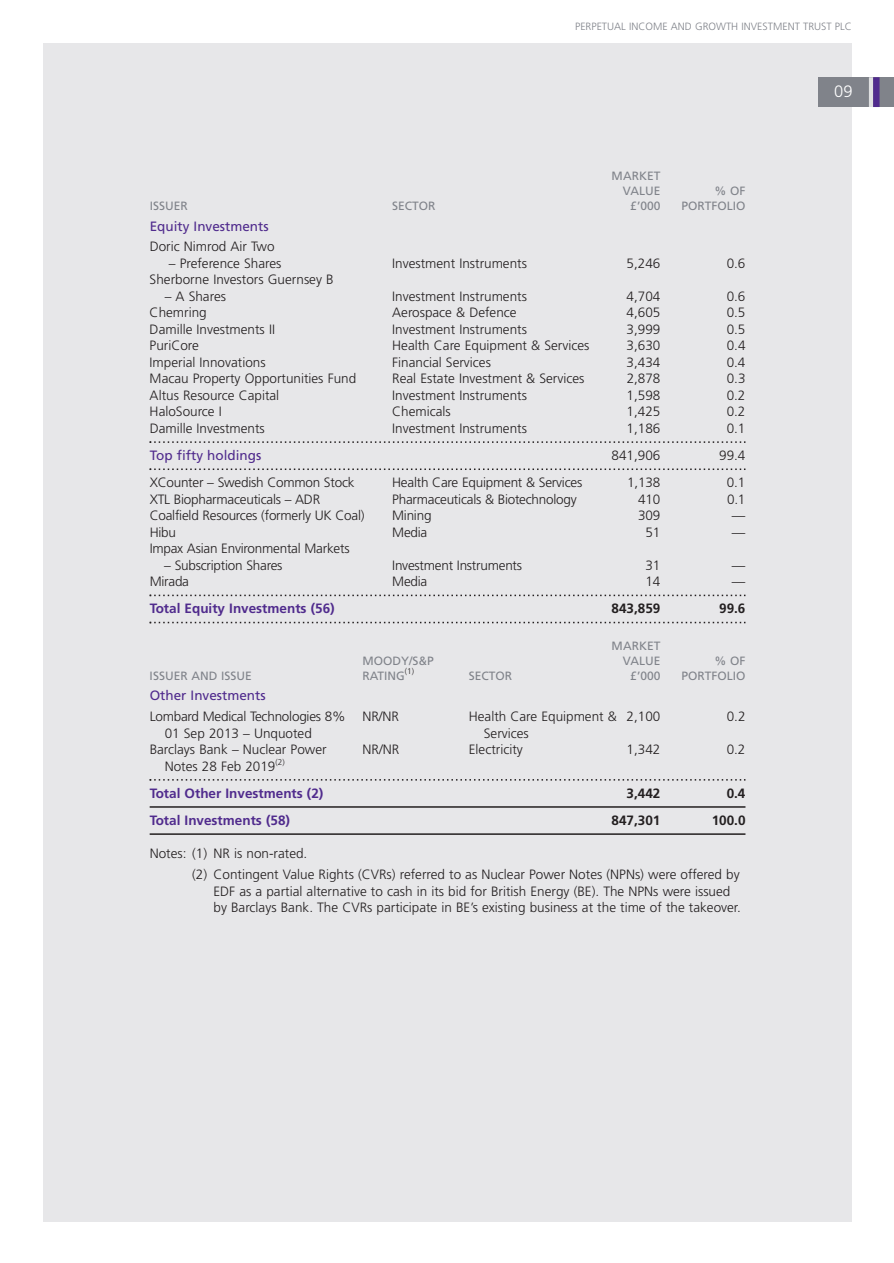
<style>
.page{position:relative;width:894px;height:1263px;background:#fff}
.page>*{position:absolute;margin:0;border:0;box-sizing:border-box;transform-origin:0 0}
.t1{font:300 16.5px "Frutiger";color:#fff}
.t2{font:300 13.5px/20.7px "Frutiger";color:#231f20}
.t3{font:700 13.5px/27.2px "Frutiger";color:#502b8d}
.t4{font:13.5px/20.7px "Frutiger";color:#502b8d}
.t5{font:700 13.5px "Frutiger";color:#231f20}
.t6{font:12px/15px "Frutiger";color:#80838a;text-align:right}
.t7{font:300 10.5px "Frutiger";color:#80838a}
.t8{font:300 8.25px "Frutiger";color:#231f20}
.s1{font-weight:300;color:#231f20}
.s2{font-weight:400;color:#502b8d}
</style>
<div class="page">
<div style="left:43px;top:43px;width:808px;height:1178px;background:#e7e7e9"></div>
<div style="left:817px;top:77px;width:76px;height:30px;background:#80838a"></div>
<svg style="left:869px;top:77px;width:3px;height:30px"></svg>
<svg style="left:872px;top:77px;width:7px;height:30px"></svg>
<svg style="left:150px;top:441px;width:595px;height:2px"></svg>
<svg style="left:150px;top:468px;width:595px;height:2px"></svg>
<svg style="left:150px;top:595px;width:595px;height:1px"></svg>
<svg style="left:150px;top:622px;width:595px;height:1px"></svg>
<svg style="left:150px;top:779px;width:595px;height:1px"></svg>
<hr style="left:150px;top:806px;width:595px;height:2px;background:#231f20">
<hr style="left:150px;top:833px;width:595px;height:2px;background:#231f20">
<p class="t7" style="left:575px;top:22px;width:278px">PERPETUAL INCOME AND GROWTH INVESTMENT TRUST PLC</p>
<p class="t6" style="left:611px;top:169px;width:50px">MARKET<br>VALUE</p>
<p class="t6" style="left:714px;top:184px;width:33px">% OF</p>
<p class="t6" style="left:150px;top:199px;width:40px">ISSUER</p>
<p class="t6" style="left:392px;top:199px;width:45px">SECTOR</p>
<p class="t6" style="left:630px;top:199px;width:32px">£’000</p>
<p class="t6" style="left:681px;top:199px;width:65px">PORTFOLIO</p>
<p class="t4" style="left:150px;top:217px;width:126px">Equity Investments<br><span class="s1">Doric Nimrod Air Two</span></p>
<p class="t2" style="left:169px;top:254px;width:114px">– Preference Shares</p>
<p class="t2" style="left:392px;top:254px;width:136px">Investment Instruments</p>
<p class="t2" style="left:626px;top:254px;width:35px">5,246</p>
<p class="t2" style="left:726px;top:254px;width:20px">0.6</p>
<p class="t2" style="left:150px;top:270px;width:185px">Sherborne Investors Guernsey B</p>
<p class="t2" style="left:165px;top:287px;width:63px">– A Shares</p>
<p class="t2" style="left:392px;top:287px;width:136px">Investment Instruments</p>
<p class="t2" style="left:626px;top:287px;width:35px">4,704</p>
<p class="t2" style="left:726px;top:287px;width:20px">0.6</p>
<p class="t2" style="left:150px;top:303px;width:59px">Chemring</p>
<p class="t2" style="left:392px;top:303px;width:126px">Aerospace &amp; Defence</p>
<p class="t2" style="left:626px;top:303px;width:35px">4,605</p>
<p class="t2" style="left:726px;top:303px;width:20px">0.5</p>
<p class="t2" style="left:150px;top:320px;width:127px">Damille Investments II</p>
<p class="t2" style="left:392px;top:320px;width:136px">Investment Instruments</p>
<p class="t2" style="left:626px;top:320px;width:35px">3,999</p>
<p class="t2" style="left:726px;top:320px;width:20px">0.5</p>
<p class="t2" style="left:150px;top:336px;width:51px">PuriCore</p>
<p class="t2" style="left:392px;top:336px;width:199px">Health Care Equipment &amp; Services</p>
<p class="t2" style="left:626px;top:336px;width:35px">3,630</p>
<p class="t2" style="left:726px;top:336px;width:20px">0.4</p>
<p class="t2" style="left:150px;top:353px;width:117px">Imperial Innovations</p>
<p class="t2" style="left:392px;top:353px;width:100px">Financial Services</p>
<p class="t2" style="left:626px;top:353px;width:35px">3,434</p>
<p class="t2" style="left:726px;top:353px;width:20px">0.4</p>
<p class="t2" style="left:150px;top:369px;width:208px">Macau Property Opportunities Fund</p>
<p class="t2" style="left:392px;top:369px;width:193px">Real Estate Investment &amp; Services</p>
<p class="t2" style="left:626px;top:369px;width:35px">2,878</p>
<p class="t2" style="left:726px;top:369px;width:20px">0.3</p>
<p class="t2" style="left:150px;top:386px;width:131px">Altus Resource Capital</p>
<p class="t2" style="left:392px;top:386px;width:136px">Investment Instruments</p>
<p class="t2" style="left:626px;top:386px;width:35px">1,598</p>
<p class="t2" style="left:726px;top:386px;width:20px">0.2</p>
<p class="t2" style="left:150px;top:402px;width:74px">HaloSource I</p>
<p class="t2" style="left:392px;top:402px;width:60px">Chemicals</p>
<p class="t2" style="left:626px;top:402px;width:35px">1,425</p>
<p class="t2" style="left:726px;top:402px;width:20px">0.2</p>
<p class="t2" style="left:150px;top:419px;width:117px">Damille Investments</p>
<p class="t2" style="left:392px;top:419px;width:136px">Investment Instruments</p>
<p class="t2" style="left:626px;top:419px;width:35px">1,186</p>
<p class="t2" style="left:726px;top:419px;width:20px">0.1</p>
<p class="t4" style="left:150px;top:446px;width:113px">Top fifty holdings</p>
<p class="t2" style="left:611px;top:446px;width:50px">841,906</p>
<p class="t2" style="left:719px;top:446px;width:28px">99.4</p>
<p class="t2" style="left:150px;top:473px;width:206px">XCounter – Swedish Common Stock</p>
<p class="t2" style="left:392px;top:473px;width:191px">Health Care Equipment &amp; Services</p>
<p class="t2" style="left:627px;top:473px;width:34px">1,138</p>
<p class="t2" style="left:726px;top:473px;width:20px">0.1</p>
<p class="t2" style="left:150px;top:490px;width:172px">XTL Biopharmaceuticals – ADR</p>
<p class="t2" style="left:392px;top:490px;width:186px">Pharmaceuticals &amp; Biotechnology</p>
<p class="t2" style="left:638px;top:490px;width:24px">410</p>
<p class="t2" style="left:726px;top:490px;width:20px">0.1</p>
<p class="t2" style="left:150px;top:506px;width:216px">Coalfield Resources (formerly UK Coal)</p>
<p class="t2" style="left:392px;top:506px;width:41px">Mining</p>
<p class="t2" style="left:638px;top:506px;width:24px">309</p>
<p class="t2" style="left:731px;top:506px;width:15px">—</p>
<p class="t2" style="left:150px;top:523px;width:28px">Hibu</p>
<p class="t2" style="left:392px;top:523px;width:37px">Media</p>
<p class="t2" style="left:645px;top:523px;width:16px">51</p>
<p class="t2" style="left:731px;top:523px;width:15px">—</p>
<p class="t2" style="left:150px;top:539px;width:201px">Impax Asian Environmental Markets</p>
<p class="t2" style="left:164px;top:556px;width:120px">– Subscription Shares</p>
<p class="t2" style="left:392px;top:556px;width:131px">Investment Instruments</p>
<p class="t2" style="left:645px;top:556px;width:16px">31</p>
<p class="t2" style="left:731px;top:556px;width:15px">—</p>
<p class="t2" style="left:150px;top:572px;width:41px">Mirada</p>
<p class="t2" style="left:392px;top:572px;width:37px">Media</p>
<p class="t2" style="left:645px;top:572px;width:16px">14</p>
<p class="t2" style="left:731px;top:572px;width:15px">—</p>
<p class="t3" style="left:150px;top:596px;width:186px">Total Equity Investments (56)</p>
<p class="t5" style="left:611px;top:603px;width:50px">843,859</p>
<p class="t5" style="left:719px;top:603px;width:28px">99.6</p>
<p class="t6" style="left:611px;top:639px;width:50px">MARKET</p>
<p class="t6" style="left:362px;top:654px;width:73px">MOODY/S&amp;P</p>
<p class="t6" style="left:622px;top:654px;width:39px">VALUE</p>
<p class="t6" style="left:714px;top:654px;width:33px">% OF</p>
<p class="t6" style="left:150px;top:669px;width:104px">ISSUER AND ISSUE</p>
<p class="t6" style="left:362px;top:669px;width:44px">RATING</p>
<p class="t8" style="left:405px;top:667px;width:11px">(1)</p>
<p class="t6" style="left:468px;top:669px;width:45px">SECTOR</p>
<p class="t6" style="left:630px;top:669px;width:32px">£’000</p>
<p class="t6" style="left:681px;top:669px;width:65px">PORTFOLIO</p>
<p class="t2" style="left:150px;top:686px;width:251px"><span class="s2">Other Investments<br></span>Lombard Medical Technologies 8% NR/NR</p>
<p class="t2" style="left:468px;top:707px;width:193px">Health Care Equipment &amp; 2,100</p>
<p class="t2" style="left:726px;top:707px;width:20px">0.2</p>
<p class="t2" style="left:165px;top:723px;width:149px">01 Sep 2013 – Unquoted</p>
<p class="t2" style="left:483px;top:723px;width:46px">Services</p>
<p class="t2" style="left:150px;top:740px;width:178px">Barclays Bank – Nuclear Power</p>
<p class="t2" style="left:362px;top:740px;width:38px">NR/NR</p>
<p class="t2" style="left:468px;top:740px;width:55px">Electricity</p>
<p class="t2" style="left:626px;top:740px;width:35px">1,342</p>
<p class="t2" style="left:726px;top:740px;width:20px">0.2</p>
<p class="t3" style="left:150px;top:753px;width:175px;text-indent:15px"><span class="s1">Notes 28 Feb 2019</span><sup>(2)<br></sup>Total Other Investments (2)</p>
<p class="t5" style="left:626px;top:787px;width:35px">3,442</p>
<p class="t5" style="left:726px;top:787px;width:20px">0.4</p>
<p class="t3" style="left:150px;top:807px;width:142px">Total Investments (58)</p>
<p class="t5" style="left:611px;top:815px;width:50px">847,301</p>
<p class="t5" style="left:711px;top:815px;width:35px">100.0</p>
<p class="t2" style="left:192px;top:844px;width:549px;text-indent:-43px">Notes: (1) NR is non-rated.<br>(2) Contingent Value Rights (CVRs) referred to as Nuclear Power Notes (NPNs) were offered by</p>
<p class="t2" style="left:213px;top:884px;width:528px;line-height:16.5px">EDF as a partial alternative to cash in its bid for British Energy (BE). The NPNs were issued by Barclays Bank. The CVRs participate in BE’s existing business at the time of the takeover.</p>
<p class="t1" style="left:833px;top:84px;width:20px">09</p>
</div>
